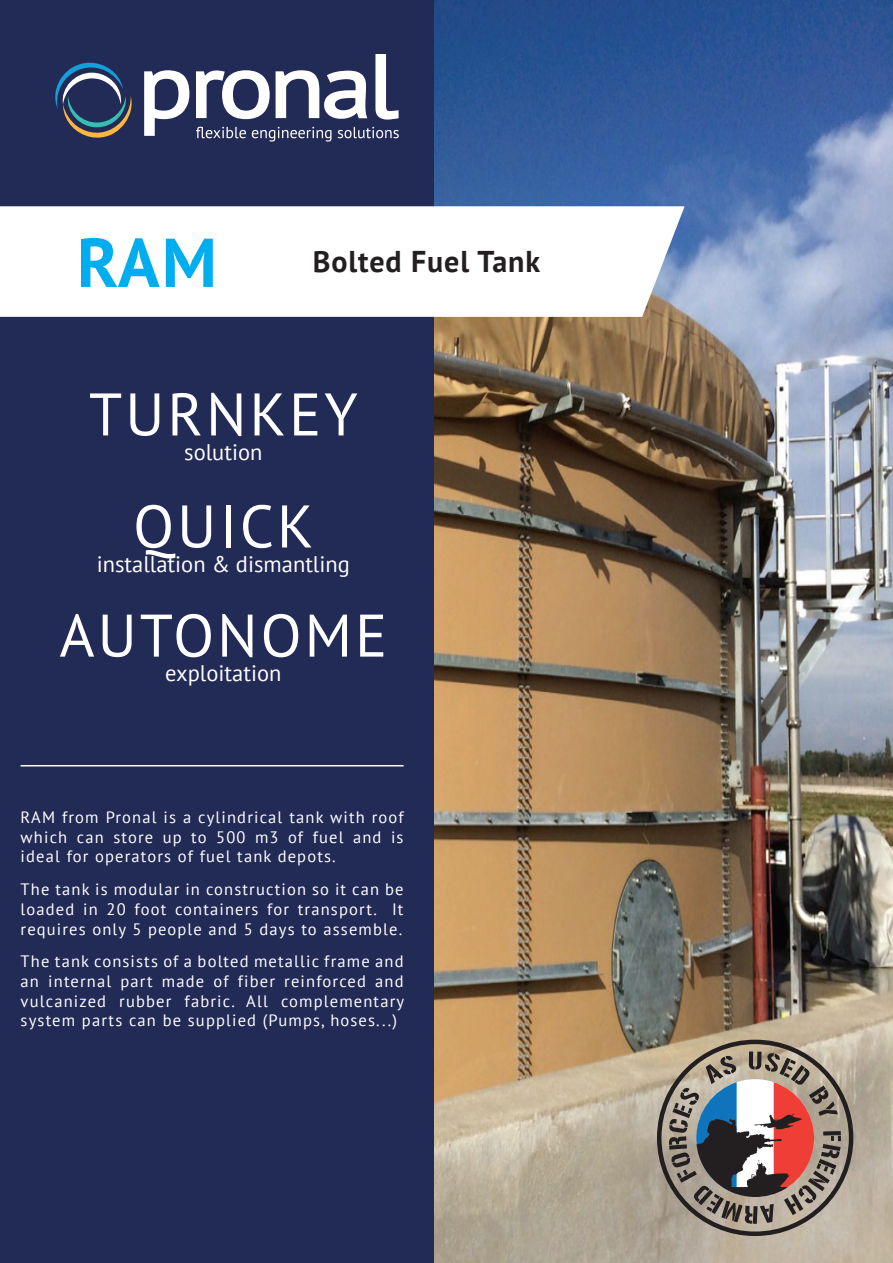
<style>
.page{position:relative;width:893px;height:1263px;background:#fff}
.page>*{position:absolute;margin:0;border:0;box-sizing:border-box;transform-origin:0 0}
.t1{font:700 69px "PT Sans";color:#00aeef}
.t2{font:60px "PT Sans";letter-spacing:.05em;color:#fff}
.t3{font:700 30px "PT Sans";letter-spacing:.03em;color:#231f20}
.t4{font:22.5px "PT Sans";color:#fff}
.t5{font:16.5px/19.8px "PT Sans";letter-spacing:.07em;color:#fff;text-align:justify}
</style>
<div class="page">
<img style="left:434px;top:0;width:459px;height:1263px">
<div style="left:0;top:0;width:434px;height:1263px;background:#222a56"></div>
<hr style="left:21px;top:765px;width:383px;height:1px;background:#fff">
<svg style="left:0;top:206px;width:685px;height:111px"></svg>
<svg style="left:144px;top:70px;width:45px;height:66px"></svg>
<svg style="left:196px;top:70px;width:74px;height:49px"></svg>
<svg style="left:276px;top:70px;width:91px;height:49px"></svg>
<svg style="left:196px;top:127px;width:50px;height:11px"></svg>
<svg style="left:252px;top:127px;width:80px;height:15px"></svg>
<svg style="left:338px;top:127px;width:61px;height:11px"></svg>
<svg style="left:375px;top:54px;width:24px;height:66px"></svg>
<svg style="left:50px;top:59px;width:85px;height:84px;background:#384867"></svg>
<div style="left:657px;top:1040px;width:196px;height:196px;border:4px solid #231f20;border-radius:50%"></div>
<svg style="left:669px;top:1051px;width:172px;height:173px;background:#938079"></svg>
<h1 class="t1" style="left:77px;top:217px;width:142px">RAM</h1>
<h3 class="t3" style="left:313px;top:242px;width:229px">Bolted Fuel Tank</h3>
<h2 class="t2" style="left:89px;top:376px;width:270px">TURNKEY</h2>
<h3 class="t4" style="left:184px;top:437px;width:80px">solution</h3>
<h2 class="t2" style="left:133px;top:488px;width:182px">QUICK</h2>
<h3 class="t4" style="left:97px;top:549px;width:255px">installation &amp; dismantling</h3>
<h2 class="t2" style="left:59px;top:597px;width:329px">AUTONOME</h2>
<h3 class="t4" style="left:165px;top:659px;width:118px">exploitation</h3>
<p class="t5" style="left:21px;top:807px;width:384px">RAM from Pronal is a cylindrical tank with roof which can store up to 500 m3 of fuel and is ideal for operators of fuel tank depots.</p>
<p class="t5" style="left:21px;top:879px;width:384px">The tank is modular in construction so it can be loaded in 20 foot containers for transport. It requires only 5 people and 5 days to assemble.</p>
<p class="t5" style="left:21px;top:951px;width:385px">The tank consists of a bolted metallic frame and an internal part made of fiber reinforced and vulcanized rubber fabric. All complementary system parts can be supplied (Pumps, hoses...)</p>
</div>
